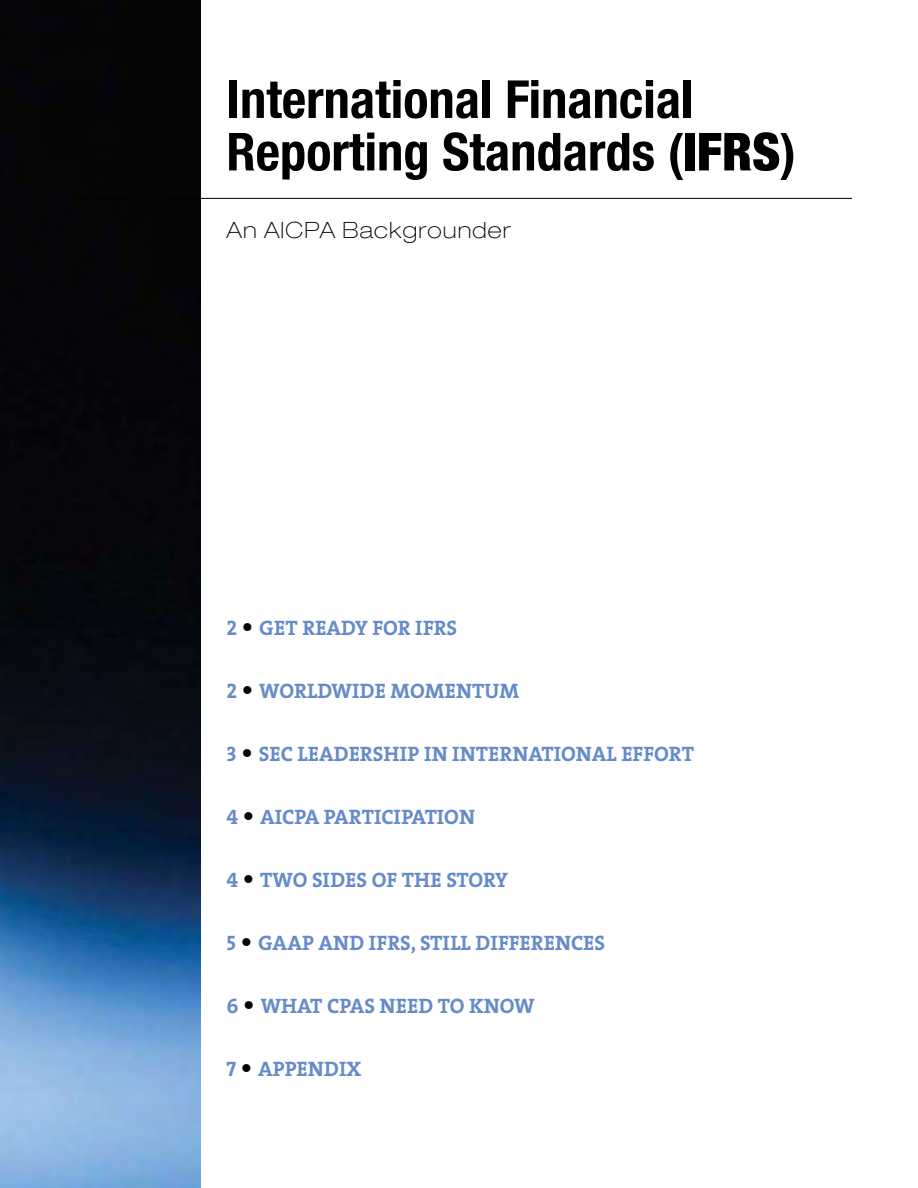
<style>
.page{position:relative;width:918px;height:1188px;background:#fff}
.page>*{position:absolute;margin:0;border:0;box-sizing:border-box;transform-origin:0 0}
.t1{font:700 condensed 52.5px/52.5px "Helvetica Neue";color:#000}
.t2{font:100 expanded 22.5px "Helvetica Neue";letter-spacing:.05em;color:#000}
.t3{font:21px "The Serif Bold Caps";color:#658bc9}
.s1{font-weight:900}
.s2{font-size:27px;color:#000}
</style>
<div class="page">
<img style="left:0;top:0;width:201px;height:1188px">
<hr style="left:70px;top:198px;width:782px;height:1px;background:#000">
<h1 class="t1" style="left:226px;top:72px;width:571px">International Financial<br>Reporting Standards (<span class="s1">IFRS</span>)</h1>
<p class="t2" style="left:226px;top:217px;width:286px">An AICPA Backgrounder</p>
<p class="t3" style="left:226px;top:610px;width:232px">2 <span class="s2">•</span> GET READY FOR IFRS</p>
<p class="t3" style="left:226px;top:673px;width:294px">2 <span class="s2">•</span> WORLDWIDE MOMENTUM</p>
<p class="t3" style="left:226px;top:736px;width:469px">3 <span class="s2">•</span> SEC LEADERSHIP IN INTERNATIONAL EFFORT</p>
<p class="t3" style="left:226px;top:799px;width:250px">4 <span class="s2">•</span> AICPA PARTICIPATION</p>
<p class="t3" style="left:226px;top:862px;width:283px">4 <span class="s2">•</span> TWO SIDES OF THE STORY</p>
<p class="t3" style="left:226px;top:925px;width:380px">5 <span class="s2">•</span> GAAP AND IFRS, STILL DIFFERENCES</p>
<p class="t3" style="left:226px;top:988px;width:310px">6 <span class="s2">•</span> WHAT CPAS NEED TO KNOW</p>
<p class="t3" style="left:226px;top:1051px;width:136px">7 <span class="s2">•</span> APPENDIX</p>
</div>
